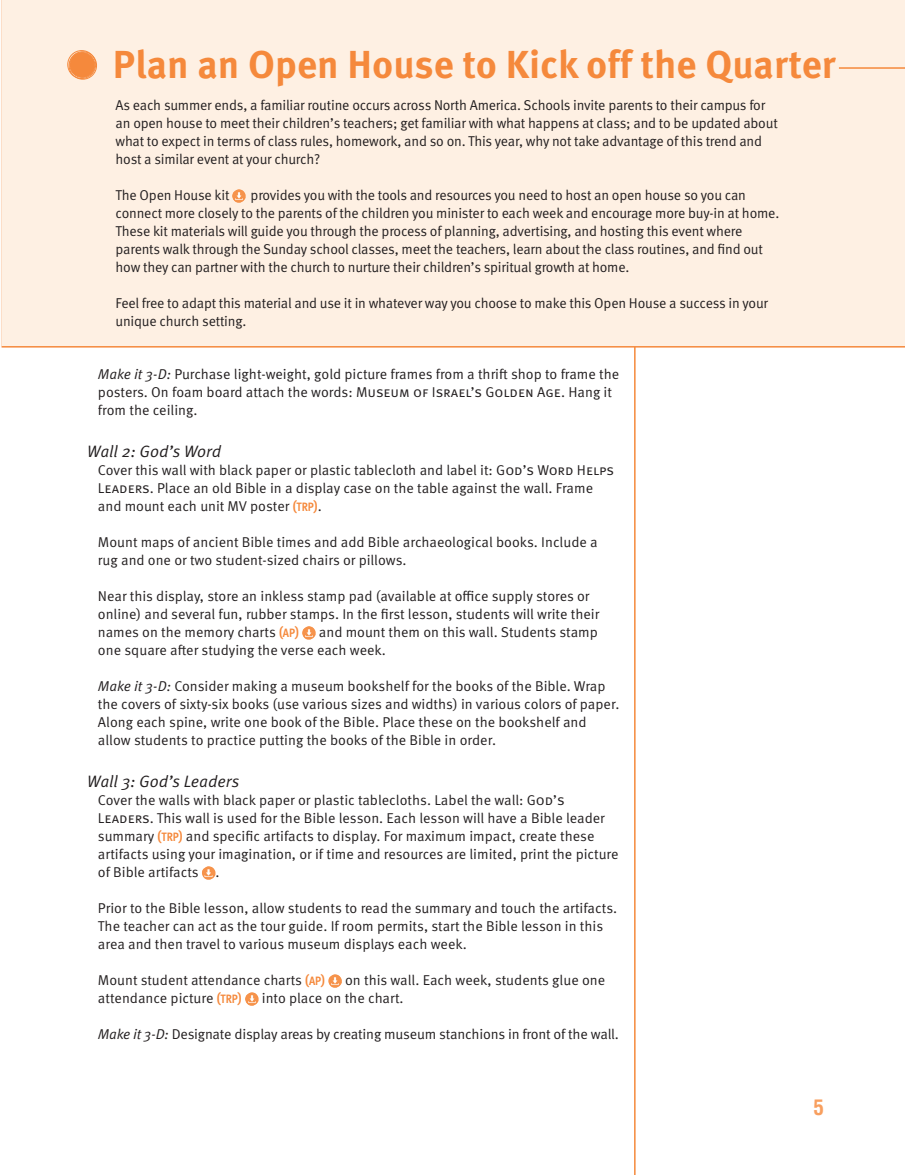
<style>
.page{position:relative;width:905px;height:1175px;background:#fff}
.page>*{position:absolute;margin:0;border:0;box-sizing:border-box;transform-origin:0 0}
.t1{font:700 39px "Meta Pro";color:#f5893c}
.t2{font:700 condensed 21px "Helvetica";color:#f89f5f}
.t3{font:16.5px "Meta Pro Norm Ita";color:#231f20}
.t4{font:14.25px/18px "Meta Pro Norm";letter-spacing:-.01em;color:#231f20}
.s1{font-family:"Meta Pro Norm Ita"}
.s2{font-family:"Meta Pro Cond Bold SC850";color:#f5893c}
.s3{font-family:"Meta Pro Cond Bold SC850";font-size:12.15px;color:#f5893c}
</style>
<div class="page">
<hr style="left:634px;top:0;width:1px;height:1175px;background:#f5893c">
<img style="left:302px;top:626px;width:14px;height:13px">
<svg style="left:202px;top:866px;width:13px;height:13px"></svg>
<img style="left:328px;top:974px;width:14px;height:13px">
<svg style="left:245px;top:992px;width:13px;height:13px"></svg>
<div style="left:2px;top:0;width:903px;height:347px;background:#fef0e3"></div>
<div style="left:69px;top:52px;width:28px;height:27px;border:1px solid #f5893c;border-radius:50%"></div>
<div style="left:70px;top:53px;width:25px;height:24px;background:#f5893c;border-radius:50%"></div>
<div style="left:70px;top:52px;width:25px;height:26px;border:1px solid #f5893c;border-radius:50%"></div>
<div style="left:68px;top:50px;width:28px;height:29px;border:1px solid #f5893c;border-radius:50%"></div>
<h1 class="t1" style="left:113px;top:34px;width:724px">Plan an Open House to Kick off the Quarter</h1>
<p class="t4" style="left:116px;top:95px;width:663px">As each summer ends, a familiar routine occurs across North America. Schools invite parents to their campus for an open house to meet their children’s teachers; get familiar with what happens at class; and to be updated about what to expect in terms of class rules, homework, and so on. This year, why not take advantage of this trend and host a similar event at your church?</p>
<p class="t4" style="left:116px;top:185px;width:115px">The Open House kit</p>
<p class="t4" style="left:116px;top:185px;width:665px;text-indent:135px">provides you with the tools and resources you need to host an open house so you can connect more closely to the parents of the children you minister to each week and encourage more buy-in at home.<br>These kit materials will guide you through the process of planning, advertising, and hosting this event where parents walk through the Sunday school classes, meet the teachers, learn about the class routines, and find out how they can partner with the church to nurture their children’s spiritual growth at home.</p>
<p class="t4" style="left:116px;top:293px;width:654px">Feel free to adapt this material and use it in whatever way you choose to make this Open House a success in your unique church setting.</p>
<p class="t4" style="left:98px;top:364px;width:523px"><span class="s1">Make it 3-D:</span> Purchase light-weight, gold picture frames from a thrift shop to frame the posters. On foam board attach the words: Museum of Israel’s Golden Age. Hang it from the ceiling.</p>
<p class="t3" style="left:87px;top:438px;width:136px">Wall 2: God’s Word</p>
<p class="t4" style="left:98px;top:460px;width:517px">Cover this wall with black paper or plastic tablecloth and label it: God’s Word Helps<br>Leaders. Place an old Bible in a display case on the table against the wall. Frame and mount each unit MV poster <span class="s2">(</span><span class="s3">TRP</span><span class="s2">)</span>.</p>
<p class="t4" style="left:98px;top:532px;width:501px">Mount maps of ancient Bible times and add Bible archaeological books. Include a rug and one or two student-sized chairs or pillows.</p>
<p class="t4" style="left:98px;top:586px;width:503px">Near this display, store an inkless stamp pad (available at office supply stores or online) and several fun, rubber stamps. In the first lesson, students will write their names on the memory charts <span class="s2">(</span><span class="s3">AP</span><span class="s2">)</span></p>
<p class="t4" style="left:98px;top:622px;width:501px;text-indent:221px">and mount them on this wall. Students stamp one square after studying the verse each week.</p>
<p class="t4" style="left:98px;top:676px;width:523px"><span class="s1">Make it 3-D:</span> Consider making a museum bookshelf for the books of the Bible. Wrap the covers of sixty-six books (use various sizes and widths) in various colors of paper.<br>Along each spine, write one book of the Bible. Place these on the bookshelf and allow students to practice putting the books of the Bible in order.</p>
<p class="t3" style="left:87px;top:768px;width:154px">Wall 3: God’s Leaders</p>
<p class="t4" style="left:98px;top:790px;width:522px">Cover the walls with black paper or plastic tablecloths. Label the wall: God’s Leaders. This wall is used for the Bible lesson. Each lesson will have a Bible leader summary <span class="s2">(</span><span class="s3">TRP</span><span class="s2">)</span> and specific artifacts to display. For maximum impact, create these artifacts using your imagination, or if time and resources are limited, print the picture of Bible artifacts .</p>
<p class="t4" style="left:98px;top:898px;width:521px">Prior to the Bible lesson, allow students to read the summary and touch the artifacts.<br>The teacher can act as the tour guide. If room permits, start the Bible lesson in this area and then travel to various museum displays each week.</p>
<p class="t4" style="left:98px;top:970px;width:228px">Mount student attendance charts <span class="s2">(</span><span class="s3">AP</span><span class="s2">)</span></p>
<p class="t4" style="left:345px;top:970px;width:261px">on this wall. Each week, students glue one</p>
<p class="t4" style="left:98px;top:988px;width:145px">attendance picture <span class="s2">(</span><span class="s3">TRP</span><span class="s2">)</span></p>
<p class="t4" style="left:262px;top:988px;width:143px">into place on the chart.</p>
<p class="t4" style="left:98px;top:1024px;width:522px"><span class="s1">Make it 3-D:</span> Designate display areas by creating museum stanchions in front of the wall.</p>
<h2 class="t2" style="left:813px;top:1094px;width:12px">5</h2>
</div>
